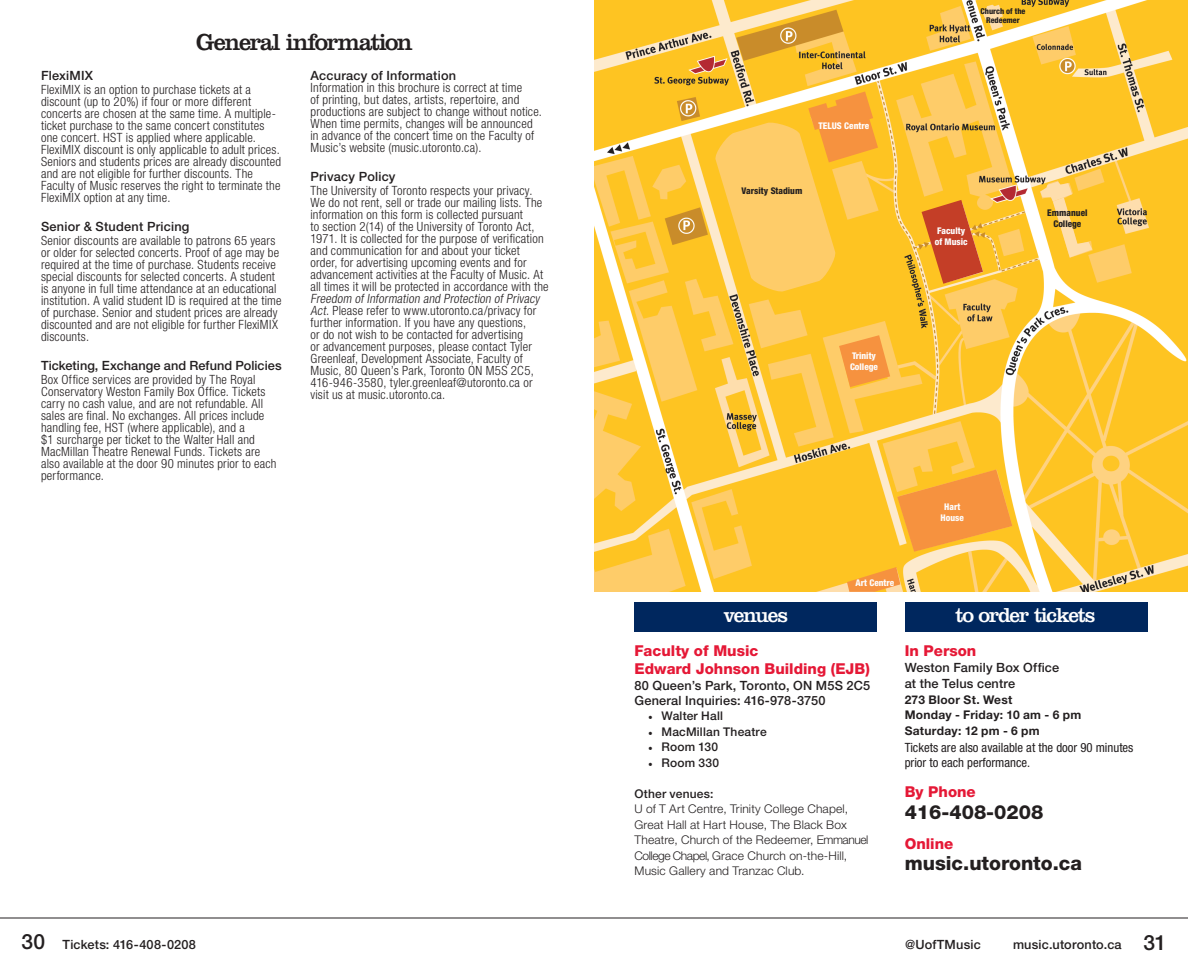
<style>
.page{position:relative;width:1188px;height:972px;background:#fff}
.page>*{position:absolute;margin:0;border:0;box-sizing:border-box;transform-origin:0 0}
.t1{font:24px "Clarendon LT Std";letter-spacing:-.06em;color:#231f20}
.t2{font:21px "Clarendon LT Std";letter-spacing:-.06em;color:#fff}
.t3{font:800 19.5px "Helvetica Neue LT Std";color:#231f20}
.t4{font:800 15px/18px "Helvetica Neue LT Std";color:#e51836}
.t5{font:300 condensed 12.75px/12px "Helvetica Neue LT Std";letter-spacing:.015em;color:#231f20}
.t6{font:500 12.75px/16.2px "Helvetica Neue LT Std";letter-spacing:.015em;color:#231f20}
.t7{font:condensed 12.75px/14.4px "Helvetica Neue LT Std";color:#231f20}
.t8{font:300 12px/15.5px "Helvetica Neue LT Std";letter-spacing:.015em;color:#231f20}
.t9{font:500 12px "Helvetica Neue LT Std";letter-spacing:.015em;color:#231f20}
.t10{font:700 12px/15px "Helvetica Neue LT Std";letter-spacing:.025em;color:#231f20}
.t11{font:800 condensed 9.15px/11.1px "Helvetica Neue LT Std";color:#fdfdfd}
.t12{font:800 condensed 9.15px/11.1px "Helvetica Neue LT Std";color:#231f20;text-align:center}
.t13{font:800 condensed 9.15px "Helvetica Neue LT Std";color:#fff}
.t14{font:800 condensed 8.1px/9.6px "Helvetica Neue LT Std";color:#231f20;text-align:center}
.s1{font-style:italic}
.s2{font-family:"Minion Pro";font-weight:400}
.s3{font-size:21px}
</style>
<div class="page">
<hr style="left:0;top:918px;width:1188px;height:1px;background:#231f20">
<div style="left:905px;top:603px;width:243px;height:29px;background:#00275e"></div>
<div style="left:634px;top:603px;width:243px;height:29px;background:#00275e"></div>
<img style="left:594px;top:0;width:594px;height:592px">
<svg style="left:922px;top:200px;width:61px;height:84px;background:#d9722b"></svg>
<svg style="left:839px;top:335px;width:51px;height:52px;background:#f8a54b"></svg>
<svg style="left:897px;top:469px;width:115px;height:83px;background:#f8a847"></svg>
<svg style="left:714px;top:92px;width:164px;height:201px;background:#fcc552"></svg>
<svg style="left:847px;top:567px;width:53px;height:25px"></svg>
<svg style="left:1040px;top:182px;width:52px;height:76px;background:#fdcf5c"></svg>
<svg style="left:982px;top:5px;width:21px;height:25px"></svg>
<h1 class="t1" style="left:196px;top:28px;width:218px">General information</h1>
<p class="t6" style="left:41px;top:67px;width:47px">FlexiMIX</p>
<p class="t5" style="left:41px;top:83px;width:242px">FlexiMIX is an option to purchase tickets at a discount (up to 20%) if four or more different concerts are chosen at the same time. A multiple&shy;ticket purchase to the same concert constitutes one concert. HST is applied where applicable.<br>FlexiMIX discount is only applicable to adult prices.<br>Seniors and students prices are already discounted and are not eligible for further discounts. The Faculty of Music reserves the right to terminate the FlexiMIX option at any time.</p>
<p class="t6" style="left:41px;top:218px;width:150px">Senior &amp; Student Pricing</p>
<p class="t5" style="left:41px;top:234px;width:242px">Senior discounts are available to patrons 65 years or older for selected concerts. Proof of age may be required at the time of purchase. Students receive special discounts for selected concerts. A student is anyone in full time attendance at an educational institution. A valid student ID is required at the time of purchase. Senior and student prices are already discounted and are not eligible for further FlexiMIX discounts.</p>
<p class="t6" style="left:41px;top:357px;width:242px">Ticketing, Exchange and Refund Policies</p>
<p class="t5" style="left:41px;top:373px;width:237px">Box Office services are provided by The Royal Conservatory Weston Family Box Office. Tickets carry no cash value, and are not refundable. All sales are final. No exchanges. All prices include handling fee, HST (where applicable), and a<br>$1 surcharge per ticket to the Walter Hall and MacMillan Theatre Renewal Funds. Tickets are also available at the door 90 minutes prior to each performance.</p>
<p class="t6" style="left:310px;top:68px;width:147px">Accuracy of Information</p>
<p class="t5" style="left:310px;top:82px;width:233px">Information in this brochure is correct at time<br>of printing, but dates, artists, repertoire, and productions are subject to change without notice.<br>When time permits, changes will be announced in advance of the concert time on the Faculty of Music’s website (music.utoronto.ca).</p>
<p class="t6" style="left:310px;top:168px;width:87px">Privacy Policy</p>
<p class="t5" style="left:310px;top:185px;width:240px">The University of Toronto respects your privacy.<br>We do not rent, sell or trade our mailing lists. The information on this form is collected pursuant<br>to section 2(14) of the University of Toronto Act, 1971. It is collected for the purpose of verification and communication for and about your ticket order, for advertising upcoming events and for advancement activities at the Faculty of Music. At all times it will be protected in accordance with the</p>
<p class="t5" style="left:310px;top:293px;width:233px"><span class="s1">Freedom of Information and Protection of Privacy Act</span>. Please refer to www.utoronto.ca/privacy for further information. If you have any questions,<br>or do not wish to be contacted for advertising<br>or advancement purposes, please contact Tyler Greenleaf, Development Associate, Faculty of Music, 80 Queen’s Park, Toronto ON M5S 2C5, 416-946-3580, tyler.greenleaf@utoronto.ca or visit us at music.utoronto.ca.</p>
<p class="t13" style="left:819px;top:120px;width:52px">TELUS Centre</p>
<p class="t12" style="left:742px;top:185px;width:62px">Varsity Stadium</p>
<p class="t11" style="left:850px;top:350px;width:29px">Trinity<br>College</p>
<p class="t14" style="left:981px;top:6px;width:46px">Church of the<br>Redeemer</p>
<p class="t11" style="left:935px;top:225px;width:34px">Faculty of Music</p>
<p class="t12" style="left:1047px;top:207px;width:42px">Emmanuel<br>College</p>
<p class="t11" style="left:855px;top:577px;width:40px">Art Centre</p>
<p class="t11" style="left:941px;top:501px;width:25px;text-align:center">Hart<br>House</p>
<h2 class="t2" style="left:724px;top:603px;width:66px">venues</h2>
<h2 class="t2" style="left:955px;top:603px;width:142px">to order tickets</h2>
<p class="t4" style="left:634px;top:642px;width:237px">Faculty of Music<br>Edward Johnson Building (EJB)</p>
<p class="t6" style="left:634px;top:677px;width:237px;line-height:15.5px">80 Queen’s Park, Toronto, ON M5S 2C5<br>General Inquiries: 416-978-3750</p>
<p class="t9" style="left:648px;top:709px;width:76px"><span class="s2">•</span> Walter Hall</p>
<p class="t9" style="left:648px;top:724px;width:120px"><span class="s2">•</span> MacMillan Theatre</p>
<p class="t9" style="left:648px;top:740px;width:72px"><span class="s2">•</span> Room 130</p>
<p class="t9" style="left:648px;top:755px;width:73px"><span class="s2">•</span> Room 330</p>
<p class="t9" style="left:634px;top:786px;width:80px">Other venues:</p>
<p class="t8" style="left:634px;top:801px;width:236px">U of T Art Centre, Trinity College Chapel, Great Hall at Hart House, The Black Box Theatre, Church of the Redeemer, Emmanuel College Chapel, Grace Church on-the-Hill, Music Gallery and Tranzac Club.</p>
<p class="t4" style="left:905px;top:642px;width:73px">In Person</p>
<p class="t6" style="left:905px;top:659px;width:156px">Weston Family Box Office at the Telus centre</p>
<p class="t10" style="left:905px;top:692px;width:178px">273 Bloor St. West<br>Monday - Friday: 10 am - 6 pm</p>
<p class="t10" style="left:905px;top:723px;width:137px">Saturday: 12 pm - 6 pm</p>
<p class="t7" style="left:905px;top:741px;width:230px">Tickets are also available at the door 90 minutes prior to each performance.</p>
<p class="t4" style="left:905px;top:782px;width:73px">By Phone</p>
<h3 class="t3" style="left:905px;top:801px;width:140px">416-408-0208</h3>
<p class="t4" style="left:905px;top:834px;width:50px">Online</p>
<h3 class="t3" style="left:905px;top:851px;width:179px">music.utoronto.ca</h3>
<p class="t6" style="left:22px;top:937px;width:176px"><span class="s3">30</span> Tickets: 416-408-0208</p>
<p class="t6" style="left:905px;top:936px;width:77px">@UofTMusic</p>
<p class="t6" style="left:1013px;top:936px;width:155px">music.utoronto.ca <span class="s3">31</span></p>
</div>
